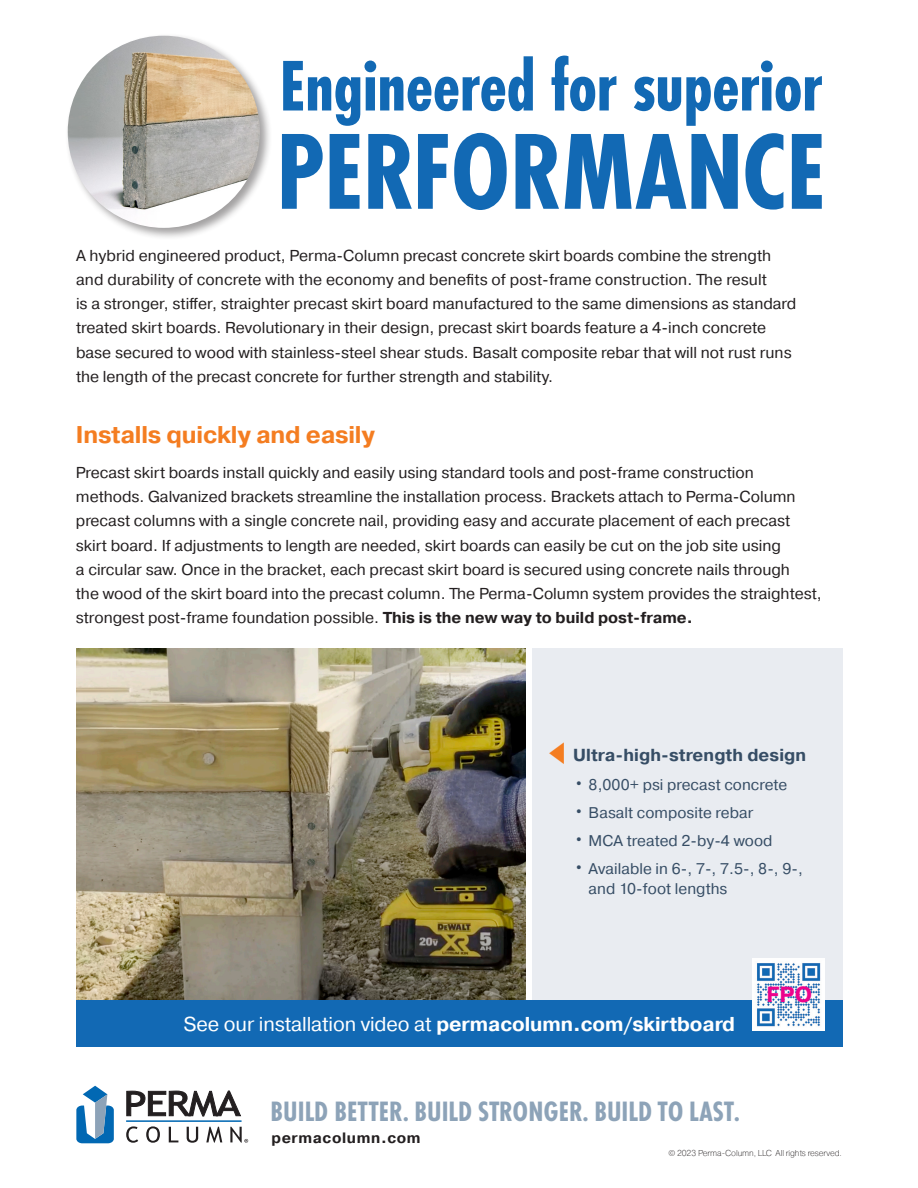
<style>
.page{position:relative;width:918px;height:1188px;background:#fff}
.page>*{position:absolute;margin:0;border:0;box-sizing:border-box;transform-origin:0 0}
.t1{font:700 112.2px "Futura PT Cond";letter-spacing:-.01em;color:#1269b4}
.t2{font:700 74.4px "Futura PT Cond";letter-spacing:-.01em;color:#1269b4}
.t3{font:700 29.1px "Futura PT Cond";color:#8da3b8}
.t4{font:700 24.15px "Pragmatica";letter-spacing:-.01em;color:#f47d21}
.t5{font:700 21.9px "Pragmatica";color:#ed028c}
.t6{font:700 20.1px "Pragmatica";letter-spacing:-.005em;color:#fff}
.t7{font:700 17.4px "Pragmatica";letter-spacing:.005em;color:#364d65}
.t8{font:15.9px/24.2px "Pragmatica";color:#231f20}
.t9{font:15.45px/19.8px "Pragmatica";letter-spacing:.005em;color:#364d65}
.t10{font:700 15px "Pragmatica";letter-spacing:.04em;color:#231f20}
.t11{font:200 8.55px "Pragmatica";letter-spacing:-.01em;color:#231f20}
.s1{font-weight:700}
.s2{font-size:19.35px}
.s3{font-weight:400}
.s4{font-size:24.9px}
</style>
<div class="page">
<img style="left:76px;top:648px;width:450px;height:352px">
<div style="left:532px;top:648px;width:311px;height:367px;background:#e9ecf1"></div>
<div style="left:76px;top:1000px;width:767px;height:46px;background:#1269b4"></div>
<img style="left:752px;top:958px;width:73px;height:73px">
<div style="left:65px;top:33px;width:207px;height:207px;background:#231f20;opacity:.42"></div>
<img style="left:68px;top:36px;width:192px;height:192px;border-radius:96px">
<svg style="left:126px;top:1126px;width:12px;height:17px"></svg>
<svg style="left:146px;top:1126px;width:14px;height:17px"></svg>
<svg style="left:169px;top:1127px;width:9px;height:15px"></svg>
<svg style="left:187px;top:1127px;width:11px;height:16px"></svg>
<svg style="left:206px;top:1127px;width:16px;height:16px"></svg>
<svg style="left:126px;top:1090px;width:115px;height:27px"></svg>
<hr style="left:126px;top:1120px;width:116px;height:2px;background:#0168b3">
<svg style="left:76px;top:1086px;width:38px;height:57px"></svg>
<svg style="left:230px;top:1127px;width:18px;height:16px"></svg>
<p class="t2" style="left:279px;top:43px;width:545px">Engineered for superior</p>
<p class="t1" style="left:276px;top:107px;width:551px">PERFORMANCE</p>
<p class="t8" style="left:76px;top:244px;width:722px">A hybrid engineered product, Perma-Column precast concrete skirt boards combine the strength and durability of concrete with the economy and benefits of post-frame construction. The result<br>is a stronger, stiffer, straighter precast skirt board manufactured to the same dimensions as standard treated skirt boards. Revolutionary in their design, precast skirt boards feature a 4-inch concrete base secured to wood with stainless-steel shear studs. Basalt composite rebar that will not rust runs the length of the precast concrete for further strength and stability.</p>
<p class="t4" style="left:76px;top:419px;width:301px">Installs quickly and easily</p>
<p class="t8" style="left:76px;top:461px;width:747px">Precast skirt boards install quickly and easily using standard tools and post-frame construction methods. Galvanized brackets streamline the installation process. Brackets attach to Perma-Column precast columns with a single concrete nail, providing easy and accurate placement of each precast skirt board. If adjustments to length are needed, skirt boards can easily be cut on the job site using<br>a circular saw. Once in the bracket, each precast skirt board is secured using concrete nails through<br>the wood of the skirt board into the precast column. The Perma-Column system provides the straightest, strongest post-frame foundation possible. <span class="s1">This is the new way to build post-frame.</span></p>
<p class="t7" style="left:573px;top:744px;width:235px">Ultra-high-strength design</p>
<p class="t9" style="left:573px;top:775px;width:216px"><span class="s2">•</span> 8,000+ psi precast concrete</p>
<p class="t9" style="left:573px;top:803px;width:182px"><span class="s2">•</span> Basalt composite rebar</p>
<p class="t9" style="left:573px;top:831px;width:201px"><span class="s2">•</span> MCA treated 2-by-4 wood</p>
<p class="t9" style="left:589px;top:859px;width:216px;text-indent:-15px"><span class="s2">•</span> Available in 6-, 7-, 7.5-, 8-, 9-, and 10-foot lengths</p>
<p class="t6" style="left:184px;top:1011px;width:553px"><span class="s3">See our installation video at</span> permacolumn.com/skirtboard</p>
<p class="t5" style="left:767px;top:980px;width:47px">FPO</p>
<p class="t3" style="left:271px;top:1095px;width:471px">BUILD BETTER<span class="s4">.</span> BUILD STRONGER<span class="s4">.</span> BUILD TO LAST<span class="s4">.</span></p>
<p class="t11" style="left:668px;top:1148px;width:175px">© 2023 Perma-Column, LLC All rights reserved.</p>
<p class="t10" style="left:272px;top:1129px;width:151px">permacolumn.com</p>
</div>
